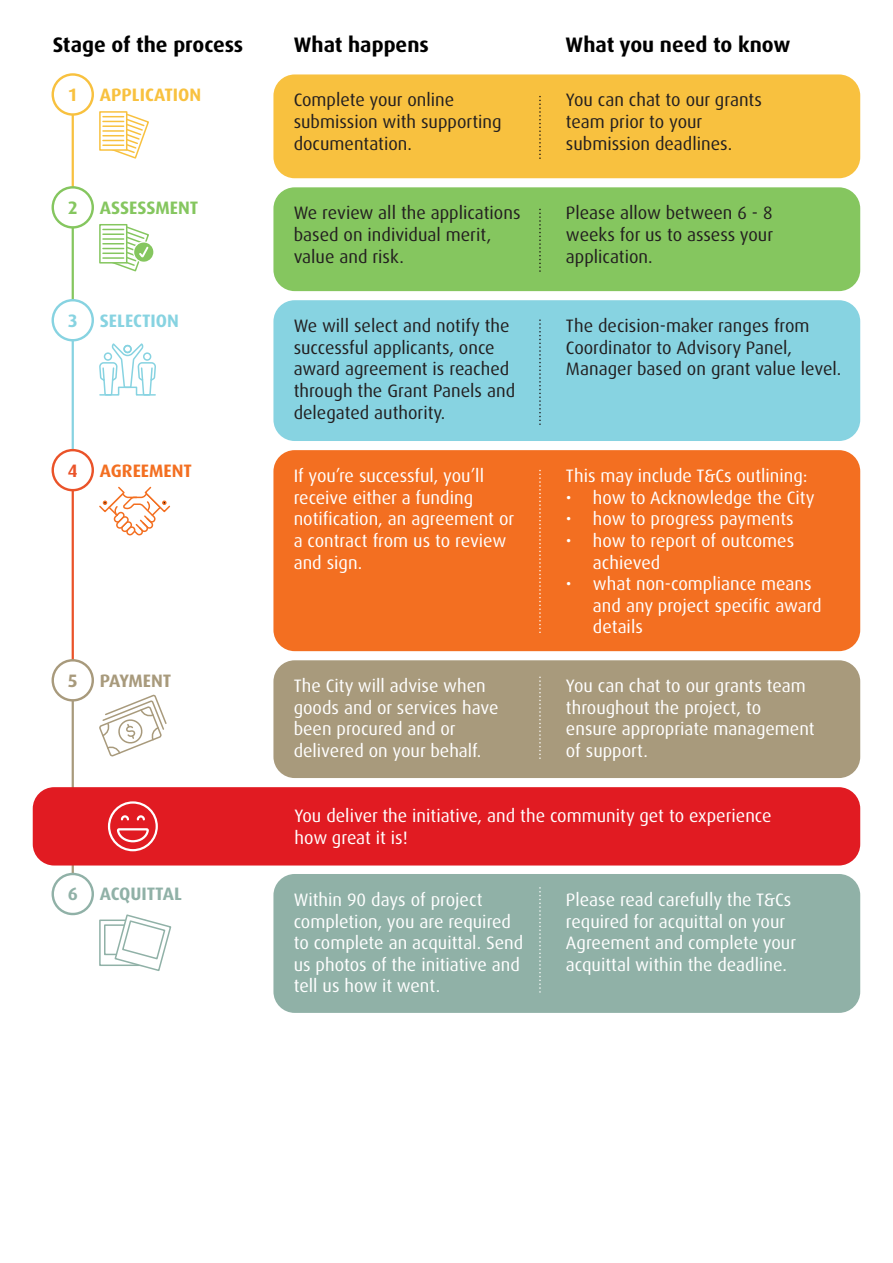
<style>
.page{position:relative;width:893px;height:1263px;background:#fff}
.page>*{position:absolute;margin:0;border:0;box-sizing:border-box;transform-origin:0 0}
.t1{font:700 21px "Dax OT";color:#000}
.t2{font:18px/21.6px "Dax OT";color:#fff}
.t3{font:18px/21.6px "Dax OT";color:#231f20}
.t4{font:700 18px "Dax OT";color:#f8c13f}
.t5{font:700 18px "Dax OT";color:#85c65f}
.t6{font:700 18px "Dax OT";color:#87d3e1}
.t7{font:700 18px "Dax OT";letter-spacing:-.005em;color:#90b1a7}
.t8{font:700 18px "Dax OT";color:#f36f21}
.t9{font:700 18px "Dax OT";letter-spacing:-.01em;color:#a89a7c}
.t10{font:700 18px "Dax OT";color:#ea5329}
</style>
<div class="page">
<div style="left:99px;top:919px;width:47px;height:47px;background:#fff;border:2px solid #90b1a7"></div>
<div style="left:104px;top:924px;width:37px;height:31px;border:2px solid #90b1a7"></div>
<svg style="left:113px;top:914px;width:59px;height:57px"></svg>
<hr style="left:72px;top:114px;width:2px;height:73px;background:#f8c13f">
<hr style="left:72px;top:227px;width:2px;height:73px;background:#85c65f">
<hr style="left:72px;top:340px;width:2px;height:127px;background:#87d3e1">
<hr style="left:72px;top:488px;width:2px;height:198px;background:#ea5329">
<hr style="left:72px;top:688px;width:2px;height:217px;background:#a89a7c">
<div style="left:273px;top:74px;width:587px;height:104px;background:#f8c13f;border-radius:21px"></div>
<div style="left:273px;top:187px;width:587px;height:104px;background:#85c65f;border-radius:21px"></div>
<div style="left:273px;top:300px;width:587px;height:141px;background:#87d3e1;border-radius:21px"></div>
<div style="left:273px;top:450px;width:587px;height:201px;background:#f36f21;border-radius:21px"></div>
<div style="left:33px;top:787px;width:827px;height:78px;background:#e11b22;border-radius:21px"></div>
<div style="left:273px;top:660px;width:587px;height:118px;background:#a89a7c;border-radius:21px"></div>
<div style="left:273px;top:874px;width:587px;height:139px;background:#90b1a7;border-radius:21px"></div>
<svg style="left:51px;top:871px;width:43px;height:45px"></svg>
<svg style="left:51px;top:185px;width:43px;height:45px"></svg>
<svg style="left:51px;top:73px;width:43px;height:44px"></svg>
<svg style="left:99px;top:111px;width:4px;height:40px"></svg>
<svg style="left:103px;top:111px;width:46px;height:48px"></svg>
<hr style="left:103px;top:144px;width:21px;height:2px;background:#f8c13f">
<svg style="left:99px;top:224px;width:4px;height:40px"></svg>
<svg style="left:103px;top:224px;width:51px;height:48px"></svg>
<svg style="left:51px;top:298px;width:105px;height:98px"></svg>
<svg style="left:51px;top:448px;width:120px;height:89px"></svg>
<svg style="left:51px;top:658px;width:116px;height:100px"></svg>
<svg style="left:539px;top:319px;width:2px;height:106px"></svg>
<svg style="left:539px;top:676px;width:2px;height:83px"></svg>
<svg style="left:539px;top:887px;width:2px;height:105px"></svg>
<svg style="left:539px;top:469px;width:2px;height:164px"></svg>
<svg style="left:539px;top:208px;width:2px;height:64px"></svg>
<svg style="left:539px;top:96px;width:2px;height:63px"></svg>
<div style="left:108px;top:801px;width:50px;height:50px;border:2px solid #fff;border-radius:50%"></div>
<svg style="left:116px;top:815px;width:34px;height:28px"></svg>
<p class="t1" style="left:53px;top:31px;width:192px">Stage of the process</p>
<p class="t1" style="left:294px;top:31px;width:137px">What happens</p>
<p class="t1" style="left:565px;top:31px;width:227px">What you need to know</p>
<p class="t4" style="left:69px;top:83px;width:9px">1</p>
<p class="t4" style="left:100px;top:83px;width:103px">APPLICATION</p>
<p class="t3" style="left:294px;top:90px;width:210px">Complete your online submission with supporting documentation.</p>
<p class="t3" style="left:566px;top:90px;width:197px">You can chat to our grants team prior to your submission deadlines.</p>
<p class="t5" style="left:68px;top:196px;width:11px">2</p>
<p class="t5" style="left:100px;top:196px;width:100px">ASSESSMENT</p>
<p class="t3" style="left:294px;top:202px;width:228px">We review all the applications based on individual merit, value and risk.</p>
<p class="t3" style="left:566px;top:202px;width:209px;text-align:justify">Please allow between 6 - 8 weeks for us to assess your application.</p>
<p class="t6" style="left:68px;top:309px;width:11px">3</p>
<p class="t6" style="left:100px;top:309px;width:80px">SELECTION</p>
<p class="t3" style="left:294px;top:315px;width:223px">We will select and notify the successful applicants, once award agreement is reached through the Grant Panels and delegated authority.</p>
<p class="t3" style="left:566px;top:315px;width:277px">The decision-maker ranges from<br>Coordinator to Advisory Panel,<br>Manager based on grant value level.</p>
<p class="t10" style="left:68px;top:459px;width:11px">4</p>
<p class="t8" style="left:100px;top:459px;width:94px">AGREEMENT</p>
<p class="t2" style="left:294px;top:465px;width:222px">If you’re successful, you’ll receive either a funding notification, an agreement or a contract from us to review and sign.</p>
<p class="t2" style="left:566px;top:465px;width:243px">This may include T&amp;Cs outlining:</p>
<p class="t2" style="left:566px;top:487px;width:250px">• how to Acknowledge the City</p>
<p class="t2" style="left:566px;top:508px;width:229px">• how to progress payments</p>
<p class="t2" style="left:593px;top:530px;width:203px;text-indent:-27px">• how to report of outcomes achieved</p>
<p class="t2" style="left:593px;top:573px;width:230px;text-indent:-27px">• what non-compliance means and any project specific award details</p>
<p class="t9" style="left:68px;top:669px;width:105px">5 PAYMENT</p>
<p class="t2" style="left:294px;top:675px;width:206px">The City will advise when goods and or services have been procured and or delivered on your behalf.</p>
<p class="t2" style="left:566px;top:675px;width:250px">You can chat to our grants team throughout the project, to ensure appropriate management of support.</p>
<p class="t2" style="left:294px;top:805px;width:479px">You deliver the initiative, and the community get to experience how great it is!</p>
<p class="t7" style="left:68px;top:883px;width:12px">6</p>
<p class="t7" style="left:100px;top:883px;width:83px">ACQUITTAL</p>
<p class="t2" style="left:294px;top:889px;width:231px">Within 90 days of project completion, you are required to complete an acquittal. Send us photos of the initiative and tell us how it went.</p>
<p class="t2" style="left:566px;top:889px;width:232px">Please read carefully the T&amp;Cs required for acquittal on your<br>Agreement and complete your acquittal within the deadline.</p>
</div>
